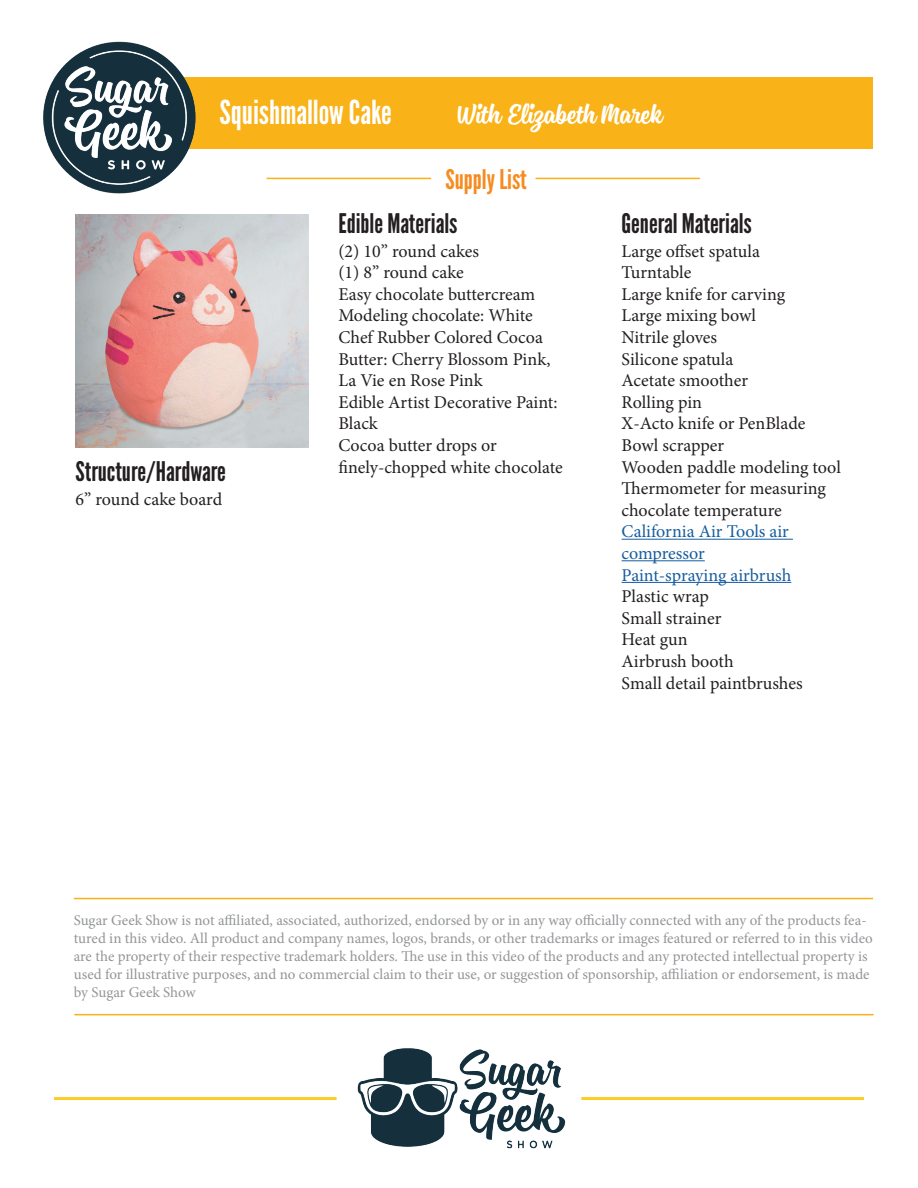
<style>
.page{position:relative;width:918px;height:1188px;background:#fff}
.page>*{position:absolute;margin:0;border:0;box-sizing:border-box;transform-origin:0 0}
.t1{font:33px "Sanelma";color:#fff}
.t2{font:33px "League Gothic";color:#fff}
.t3{font:27px "League Gothic";color:#231f20}
.t4{font:27px "League Gothic";color:#f68b1f}
.t5{font:18px/21.6px "Minion Pro";color:#231f20}
.t6{font:18px/21.6px "Minion Pro";letter-spacing:-.005em;color:#175d9e}
.t7{font:15px/18px "Minion Pro";color:#939598}
</style>
<div class="page">
<img style="left:287px;top:1013px;width:347px;height:136px">
<hr style="left:54px;top:1097px;width:283px;height:3px;background:#fcce25">
<hr style="left:581px;top:1097px;width:283px;height:3px;background:#fcce25">
<hr style="left:74px;top:1014px;width:800px;height:1px;background:#f9b217">
<div style="left:63px;top:77px;width:810px;height:72px;background:#f9b217"></div>
<img style="left:43px;top:41px;width:153px;height:153px">
<hr style="left:267px;top:178px;width:164px;height:1px;background:#f9b217">
<hr style="left:74px;top:898px;width:799px;height:1px;background:#f9b217">
<hr style="left:536px;top:178px;width:164px;height:1px;background:#f9b217">
<hr style="left:622px;top:539px;width:171px;height:1px;background:#175d9e">
<hr style="left:622px;top:560px;width:83px;height:1px;background:#175d9e">
<hr style="left:622px;top:582px;width:169px;height:1px;background:#175d9e">
<img style="left:75px;top:214px;width:233px;height:233px">
<h1 class="t2" style="left:220px;top:92px;width:174px">Squishmallow Cake</h1>
<h1 class="t1" style="left:457px;top:93px;width:206px">With Elizabeth Marek</h1>
<h2 class="t4" style="left:446px;top:164px;width:83px">Supply List</h2>
<h2 class="t3" style="left:75px;top:456px;width:152px">Structure/Hardware</h2>
<p class="t5" style="left:75px;top:489px;width:148px">6” round cake board</p>
<h2 class="t3" style="left:338px;top:207px;width:121px">Edible Materials</h2>
<p class="t5" style="left:338px;top:240px;width:226px">(2) 10” round cakes<br>(1) 8” round cake<br>Easy chocolate buttercream<br>Modeling chocolate: White<br>Chef Rubber Colored Cocoa<br>Butter: Cherry Blossom Pink,<br>La Vie en Rose Pink<br>Edible Artist Decorative Paint:<br>Black<br>Cocoa butter drops or finely-chopped white chocolate</p>
<h2 class="t3" style="left:622px;top:207px;width:132px">General Materials</h2>
<p class="t5" style="left:622px;top:240px;width:221px">Large offset spatula<br>Turntable<br>Large knife for carving<br>Large mixing bowl<br>Nitrile gloves<br>Silicone spatula<br>Acetate smoother<br>Rolling pin<br>X-Acto knife or PenBlade<br>Bowl scrapper<br>Wooden paddle modeling tool<br>Thermometer for measuring chocolate temperature</p>
<p class="t6" style="left:622px;top:521px;width:171px">California Air Tools air compressor<br>Paint-spraying airbrush</p>
<p class="t5" style="left:622px;top:586px;width:183px">Plastic wrap<br>Small strainer<br>Heat gun<br>Airbrush booth<br>Small detail paintbrushes</p>
<p class="t7" style="left:74px;top:911px;width:801px">Sugar Geek Show is not affiliated, associated, authorized, endorsed by or in any way officially connected with any of the products fea&shy;tured in this video. All product and company names, logos, brands, or other trademarks or images featured or referred to in this video are the property of their respective trademark holders. The use in this video of the products and any protected intellectual property is used for illustrative purposes, and no commercial claim to their use, or suggestion of sponsorship, affiliation or endorsement, is made by Sugar Geek Show</p>
</div>
